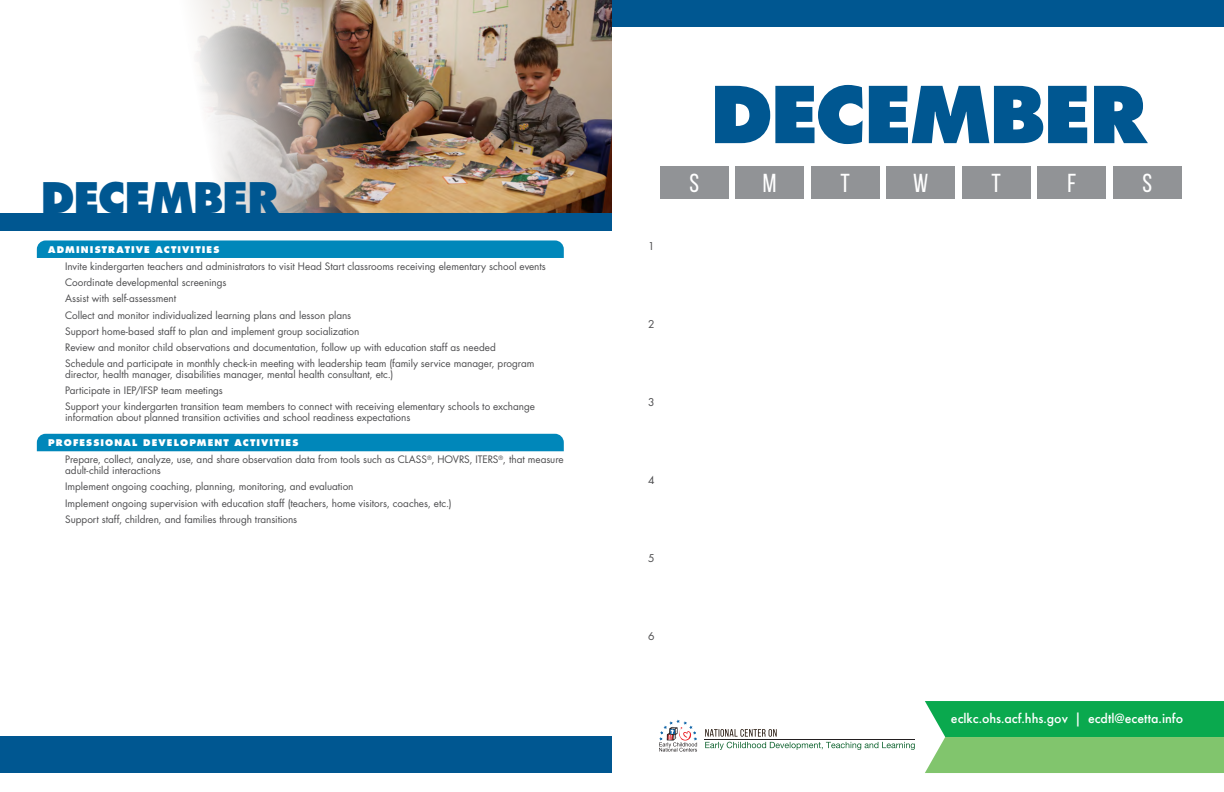
<style>
.page{position:relative;width:1224px;height:792px;background:#fff}
.page>*{position:absolute;margin:0;border:0;box-sizing:border-box;transform-origin:0 0}
.t1{font:800 76px "Futura Std";letter-spacing:-.025em;color:#005791}
.t2{font:800 41px "Futura Std";letter-spacing:-.02em;color:#005791}
.t3{font:26px "Bebas Neue";color:#fff}
.t4{font:500 14px "Futura PT";color:#fff}
.t5{font:10.5px "Futura Std";color:#4d4d4f}
.t6{font:10px/10.8px "Futura Std";letter-spacing:-.005em;color:#4d4d4f}
.t7{font:800 9px "Futura Std";letter-spacing:.125em;color:#fff}
</style>
<div class="page">
<svg style="left:705px;top:729px;width:210px;height:21px"></svg>
<hr style="left:705px;top:739px;width:210px;height:1px;background:#231f20">
<svg style="left:659px;top:720px;width:38px;height:32px"></svg>
<svg style="left:925px;top:701px;width:299px;height:72px;background:#4bb963"></svg>
<div style="left:612px;top:0;width:612px;height:27px;background:#005791"></div>
<img style="left:194px;top:0;width:418px;height:213px">
<div style="left:660px;top:166px;width:68px;height:33px;background:#919396"></div>
<div style="left:736px;top:166px;width:68px;height:33px;background:#919396"></div>
<div style="left:811px;top:166px;width:68px;height:33px;background:#919396"></div>
<div style="left:887px;top:166px;width:68px;height:33px;background:#919396"></div>
<div style="left:962px;top:166px;width:68px;height:33px;background:#919396"></div>
<div style="left:1038px;top:166px;width:68px;height:33px;background:#919396"></div>
<div style="left:1113px;top:166px;width:68px;height:33px;background:#919396"></div>
<div style="left:0;top:736px;width:612px;height:37px;background:#005791"></div>
<div style="left:0;top:213px;width:612px;height:18px;background:#005791"></div>
<div style="left:37px;top:240px;width:527px;height:18px;background:#0087ba"></div>
<div style="left:37px;top:434px;width:527px;height:17px;background:#0087ba"></div>
<h2 class="t2" style="left:41px;top:171px;width:239px">DECEMBER</h2>
<h3 class="t7" style="left:48px;top:244px;width:173px">ADMINISTRATIVE ACTIVITIES</h3>
<p class="t6" style="left:65px;top:261px;width:482px">Invite kindergarten teachers and administrators to visit Head Start classrooms receiving elementary school events</p>
<p class="t6" style="left:65px;top:277px;width:163px">Coordinate developmental screenings</p>
<p class="t6" style="left:65px;top:293px;width:112px">Assist with self-assessment</p>
<p class="t6" style="left:65px;top:310px;width:287px">Collect and monitor individualized learning plans and lesson plans</p>
<p class="t6" style="left:65px;top:326px;width:296px">Support home-based staff to plan and implement group socialization</p>
<p class="t6" style="left:65px;top:342px;width:432px">Review and monitor child observations and documentation, follow up with education staff as needed</p>
<p class="t6" style="left:65px;top:358px;width:471px">Schedule and participate in monthly check-in meeting with leadership team (family service manager, program director, health manager, disabilities manager, mental health consultant, etc.)</p>
<p class="t6" style="left:65px;top:385px;width:159px">Participate in IEP/IFSP team meetings</p>
<p class="t6" style="left:65px;top:401px;width:471px">Support your kindergarten transition team members to connect with receiving elementary schools to exchange information about planned transition activities and school readiness expectations</p>
<h3 class="t7" style="left:48px;top:437px;width:252px">PROFESSIONAL DEVELOPMENT ACTIVITIES</h3>
<p class="t6" style="left:65px;top:454px;width:500px">Prepare, collect, analyze, use, and share observation data from tools such as CLASS<sup>®</sup>, HOVRS, ITERS<sup>®</sup>, that measure adult-child interactions</p>
<p class="t6" style="left:65px;top:481px;width:290px">Implement ongoing coaching, planning, monitoring, and evaluation</p>
<p class="t6" style="left:65px;top:498px;width:388px">Implement ongoing supervision with education staff (teachers, home visitors, coaches, etc.)</p>
<p class="t6" style="left:65px;top:514px;width:234px">Support staff, children, and families through transitions</p>
<p class="t5" style="left:648px;top:239px;width:8px">1</p>
<p class="t5" style="left:648px;top:317px;width:8px">2</p>
<p class="t5" style="left:648px;top:395px;width:8px">3</p>
<p class="t5" style="left:648px;top:473px;width:8px">4</p>
<p class="t5" style="left:648px;top:551px;width:8px">5</p>
<p class="t5" style="left:648px;top:629px;width:8px">6</p>
<p class="t1" style="left:710px;top:66px;width:438px">DECEMBER</p>
<p class="t3" style="left:689px;top:169px;width:11px">S</p>
<p class="t3" style="left:763px;top:169px;width:15px">M</p>
<p class="t3" style="left:841px;top:169px;width:11px">T</p>
<p class="t3" style="left:913px;top:169px;width:17px">W</p>
<p class="t3" style="left:992px;top:169px;width:11px">T</p>
<p class="t3" style="left:1067px;top:169px;width:10px">F</p>
<p class="t3" style="left:1143px;top:169px;width:11px">S</p>
<h3 class="t4" style="left:951px;top:710px;width:234px">eclkc.ohs.acf.hhs.gov | ecdtl@ecetta.info</h3>
</div>
